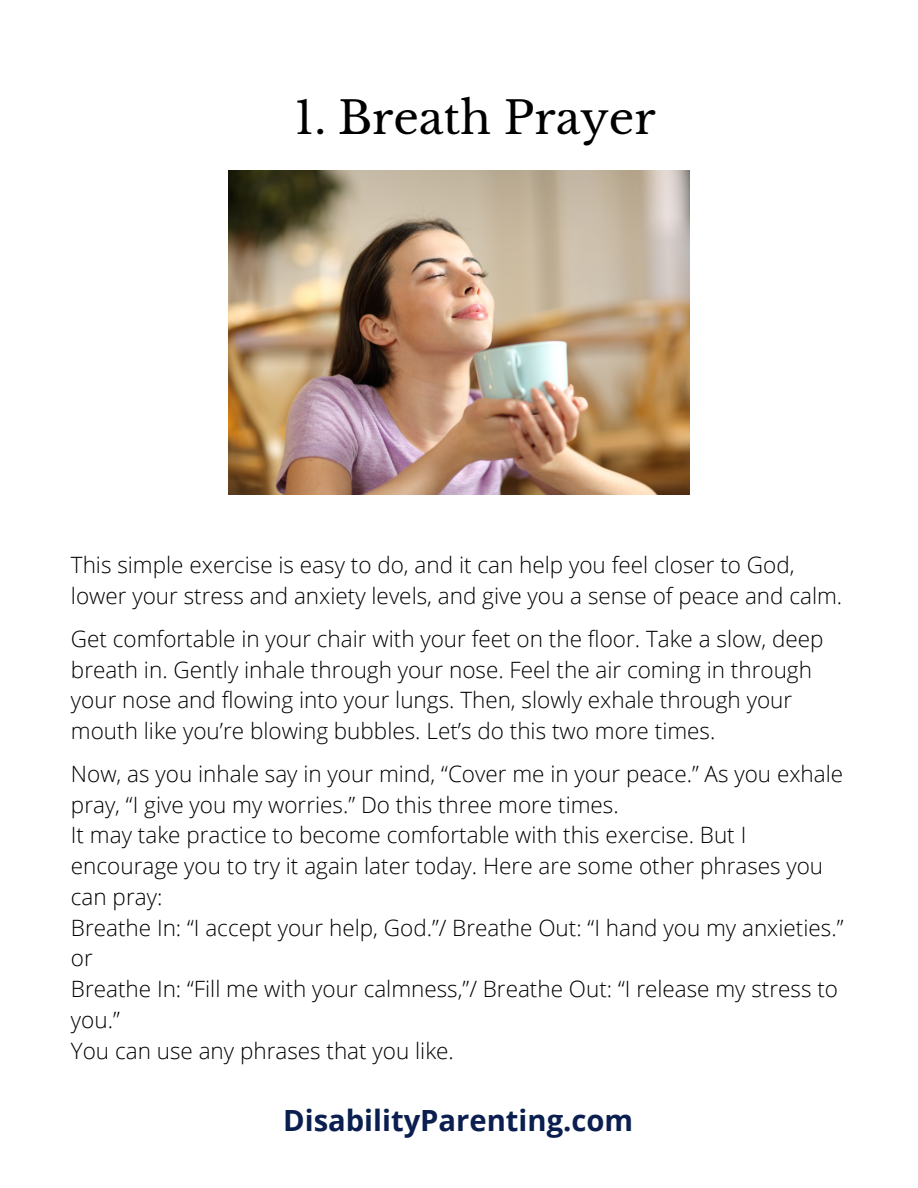
<style>
.page{position:relative;width:918px;height:1188px;background:#fff}
.page>*{position:absolute;margin:0;border:0;box-sizing:border-box;transform-origin:0 0}
.t1{font:44.55px "Libre Baskerville";color:#000}
.t2{font:700 29.25px "Open Sans";color:#0a1f50}
.t3{font:300 22.5px/30.8px "Open Sans";color:#000}
</style>
<div class="page">
<img style="left:229px;top:170px;width:460px;height:324px">
<h1 class="t1" style="left:295px;top:90px;width:363px">1. Breath Prayer</h1>
<p class="t3" style="left:71px;top:549px;width:773px">This simple exercise is easy to do, and it can help you feel closer to God, lower your stress and anxiety levels, and give you a sense of peace and calm.</p>
<p class="t3" style="left:71px;top:623px;width:754px">Get comfortable in your chair with your feet on the floor. Take a slow, deep breath in. Gently inhale through your nose. Feel the air coming in through your nose and flowing into your lungs. Then, slowly exhale through your mouth like you’re blowing bubbles. Let’s do this two more times.</p>
<p class="t3" style="left:71px;top:758px;width:774px">Now, as you inhale say in your mind, “Cover me in your peace.” As you exhale pray, “I give you my worries.” Do this three more times.<br>It may take practice to become comfortable with this exercise. But I encourage you to try it again later today. Here are some other phrases you can pray:<br>Breathe In: “I accept your help, God.”/ Breathe Out: “I hand you my anxieties.” or<br>Breathe In: “Fill me with your calmness,”/ Breathe Out: “I release my stress to you.”<br>You can use any phrases that you like.</p>
<h2 class="t2" style="left:283px;top:1100px;width:352px">DisabilityParenting.com</h2>
</div>
